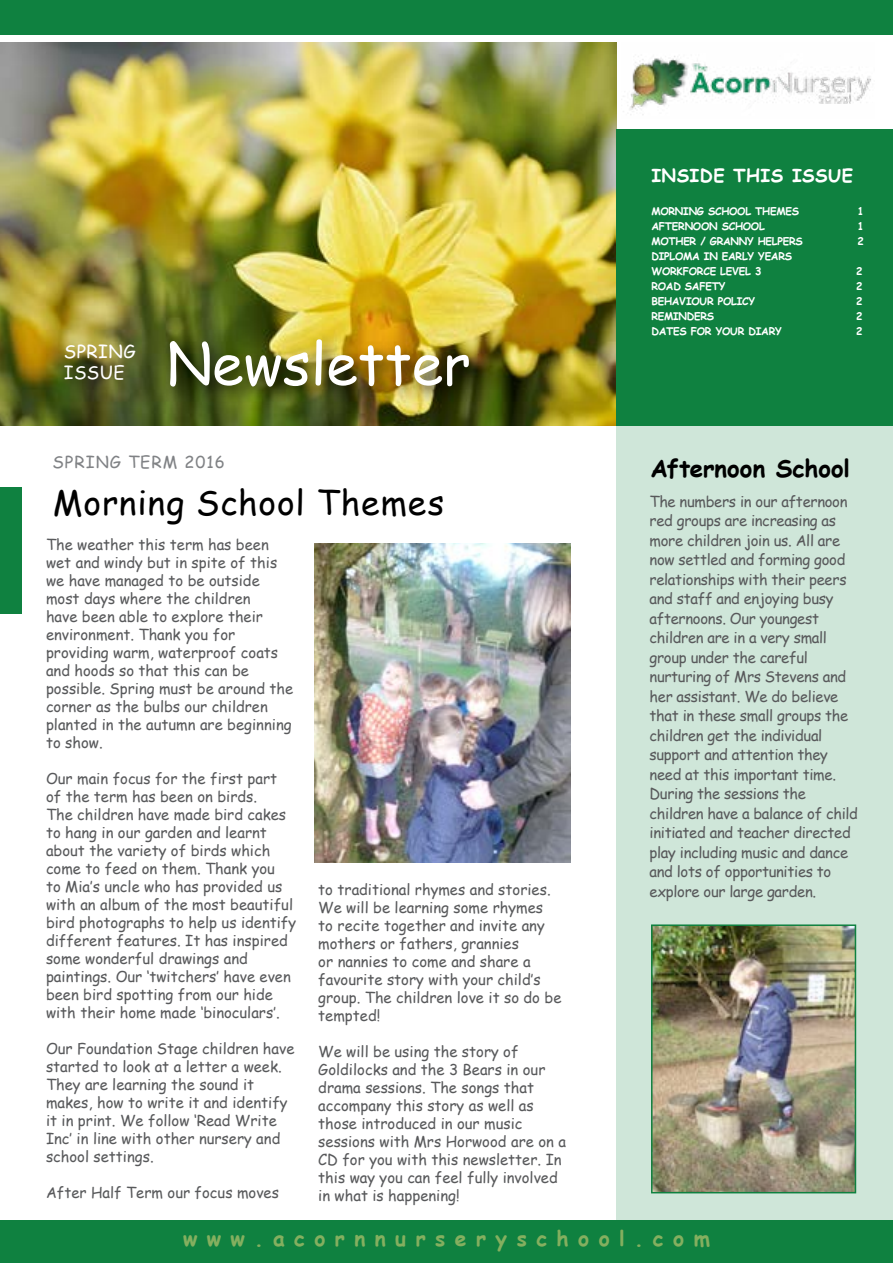
<style>
.page{position:relative;width:893px;height:1263px;background:#fff}
.page>*{position:absolute;margin:0;border:0;box-sizing:border-box;transform-origin:0 0}
.t1{font:57.3px "Comic Sans MS";color:#fff}
.t2{font:33.75px "Comic Sans MS";letter-spacing:.025em;color:#000}
.t3{font:700 24px "Comic Sans MS";letter-spacing:-.005em;color:#000}
.t4{font:700 21px "Comic Sans MS";letter-spacing:.45em;color:#84af5f}
.t5{font:700 18px "Comic Sans MS";letter-spacing:.025em;color:#fff}
.t6{font:18px/21.6px "Comic Sans MS";letter-spacing:.025em;color:#fff}
.t7{font:16.5px "Comic Sans MS";letter-spacing:.06em;color:#808285}
.t8{font:15px/18px "Comic Sans MS";color:#58595b}
.t9{font:15px/19.5px "Comic Sans MS";letter-spacing:-.02em;color:#58595b}
.t10{font:700 10.5px "Comic Sans MS";letter-spacing:-.025em;color:#fff}
</style>
<div class="page">
<img style="left:0;top:43px;width:617px;height:382px">
<img style="left:623px;top:56px;width:248px;height:59px">
<div style="left:617px;top:425px;width:276px;height:795px;background:#cfe6d9"></div>
<div style="left:617px;top:129px;width:276px;height:296px;background:#0f8140"></div>
<div style="left:0;top:487px;width:21px;height:127px;background:#0f8140"></div>
<div style="left:0;top:0;width:893px;height:34px;background:#0f8140"></div>
<div style="left:0;top:1220px;width:893px;height:43px;background:#0f8140"></div>
<div style="left:162px;top:332px;width:326px;height:74px;background:#000;opacity:.75"></div>
<img style="left:314px;top:543px;width:256px;height:319px">
<img style="left:654px;top:927px;width:199px;height:263px">
<div style="left:651px;top:924px;width:205px;height:269px;border:2px solid #0f8140"></div>
<p class="t5" style="left:651px;top:162px;width:203px">INSIDE THIS ISSUE</p>
<p class="t6" style="left:64px;top:340px;width:73px">SPRING<br>ISSUE</p>
<h1 class="t1" style="left:166px;top:321px;width:306px">Newsletter</h1>
<p class="t10" style="left:651px;top:203px;width:112px">MORNING SCHOOL THE</p>
<p class="t10" style="left:776px;top:203px;width:17px">MES</p>
<p class="t10" style="left:857px;top:203px;width:8px">1</p>
<p class="t10" style="left:651px;top:218px;width:115px">AFTERNOON SCHOOL</p>
<p class="t10" style="left:857px;top:218px;width:8px">1</p>
<p class="t10" style="left:651px;top:233px;width:67px">MOTHER / GRA</p>
<p class="t10" style="left:730px;top:233px;width:74px">NNY HELPERS</p>
<p class="t10" style="left:858px;top:233px;width:8px">2</p>
<p class="t10" style="left:651px;top:248px;width:27px">DIPLOMA</p>
<p class="t10" style="left:704px;top:248px;width:26px">IN EARL</p>
<p class="t10" style="left:748px;top:248px;width:46px">Y YEARS</p>
<p class="t10" style="left:651px;top:263px;width:40px">WORKFORC</p>
<p class="t10" style="left:710px;top:263px;width:53px">E LEVEL 3</p>
<p class="t10" style="left:856px;top:263px;width:8px">2</p>
<p class="t10" style="left:651px;top:278px;width:42px">ROA D SAF</p>
<p class="t10" style="left:705px;top:278px;width:22px">ETY</p>
<p class="t10" style="left:856px;top:278px;width:8px">2</p>
<p class="t10" style="left:651px;top:293px;width:80px">BEHAVIOUR POLIC</p>
<p class="t10" style="left:748px;top:293px;width:8px">Y</p>
<p class="t10" style="left:856px;top:293px;width:8px">2</p>
<p class="t10" style="left:651px;top:308px;width:36px">REMINDE</p>
<p class="t10" style="left:700px;top:308px;width:25px">RS</p>
<p class="t10" style="left:856px;top:308px;width:8px">2</p>
<p class="t10" style="left:651px;top:323px;width:23px">DATES</p>
<p class="t10" style="left:691px;top:323px;width:89px">FOR YOUR DIARY</p>
<p class="t10" style="left:856px;top:323px;width:8px">2</p>
<p class="t7" style="left:52px;top:450px;width:174px">SPRING TERM 2016</p>
<h3 class="t3" style="left:650px;top:450px;width:201px">AFTERNOON SCHOOL</h3>
<h2 class="t2" style="left:53px;top:477px;width:393px">Morning School Themes</h2>
<p class="t8" style="left:46px;top:535px;width:249px">The weather this term has been wet and windy but in spite of this we have managed to be outside most days where the children<br>have been able to explore their environment. Thank you for providing warm, waterproof coats and hoods so that this can be possible. Spring must be around the corner as the bulbs our children planted in the autumn are beginning to show.</p>
<p class="t8" style="left:46px;top:769px;width:252px">Our main focus for the first part of the term has been on birds.<br>The children have made bird cakes to hang in our garden and learnt about the variety of birds which come to feed on them. Thank you<br>to Mia’s uncle who has provided us with an album of the most beautiful bird photographs to help us identify different features. It has inspired some wonderful drawings and paintings. Our ‘twitchers’ have even been bird spotting from our hide with their home made ‘binoculars’.</p>
<p class="t8" style="left:46px;top:1039px;width:250px">Our Foundation Stage children have started to look at a letter a week.<br>They are learning the sound it makes, how to write it and identify it in print. We follow ‘Read Write<br>Inc’ in line with other nursery and school settings.</p>
<p class="t8" style="left:46px;top:1183px;width:234px">After Half Term our focus moves</p>
<p class="t8" style="left:318px;top:880px;width:245px">to traditional rhymes and stories.<br>We will be learning some rhymes to recite together and invite any mothers or fathers, grannies<br>or nannies to come and share a favourite story with your child’s group. The children love it so do be tempted!</p>
<p class="t8" style="left:318px;top:1042px;width:249px">We will be using the story of<br>Goldilocks and the 3 Bears in our drama sessions. The songs that accompany this story as well as those introduced in our music sessions with Mrs Horwood are on a<br>CD for you with this newsletter. In this way you can feel fully involved in what is happening!</p>
<p class="t9" style="left:649px;top:491px;width:210px">The numbers in our afternoon red groups are increasing as more children join us. All are now settled and forming good relationships with their peers and staff and enjoying busy afternoons. Our youngest children are in a very small group under the careful nurturing of Mrs Stevens and her assistant. We do believe that in these small groups the children get the individual support and attention they need at this important time.<br>During the sessions the children have a balance of child initiated and teacher directed play including music and dance and lots of opportunities to explore our large garden.</p>
<h3 class="t4" style="left:183px;top:1222px;width:528px">WWW.ACORNNURSERYSCHOOL.COM</h3>
</div>
